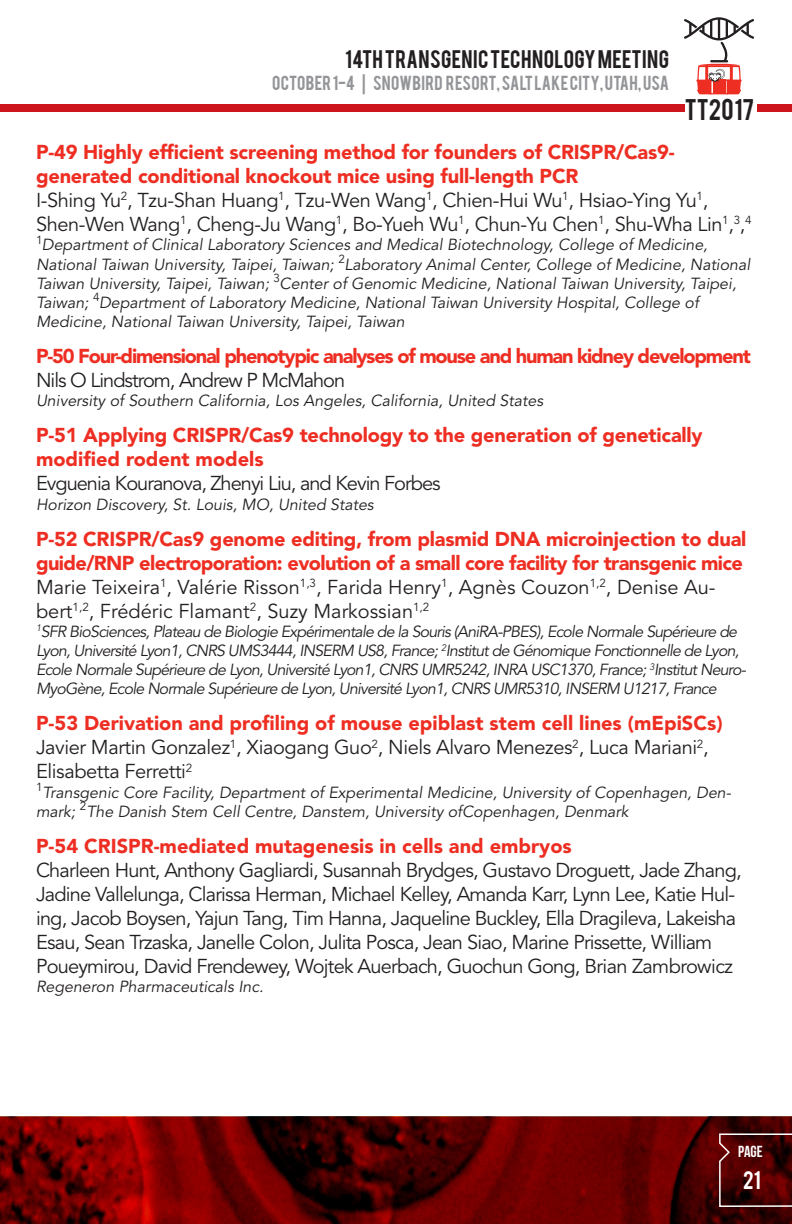
<style>
.page{position:relative;width:792px;height:1224px;background:#fff}
.page>*{position:absolute;margin:0;border:0;box-sizing:border-box;transform-origin:0 0}
.t1{font:23.6px "Bebas";color:#231f20}
.Paragraph_Style_1{font:20px/24px "Avenir LT Std";letter-spacing:-.04em;color:#231f20}
.Paragraph_Style_1-2{font:900 20px/24px "Avenir LT Std";letter-spacing:-.01em;color:#ee2e22}
.Paragraph_Style_1-3{font:20px/24px "Avenir LT Std";letter-spacing:-.02em;color:#231f20}
.Paragraph_Style_1-4{font:900 20px/24px "Avenir LT Std";letter-spacing:-.03em;color:#ee2e22}
.Paragraph_Style_1-5{font:20px/24px "Avenir LT Std";color:#231f20}
.Paragraph_Style_1-6{font:900 20px "Avenir LT Std";letter-spacing:-.06em;color:#ee2e22}
.t2{font:20px "Bebas";letter-spacing:.015em;color:#231f20}
.t3{font:20px "Bebas";color:#fff}
.Paragraph_Style_1-7{font:italic 16px/19.2px "Avenir LT Std";color:#231f20}
.Paragraph_Style_1-8{font:italic 16px/19.2px "Avenir LT Std";letter-spacing:-.05em;color:#231f20}
.t4{font:16px "Bebas";letter-spacing:.02em;color:#939598}
.t5{font:16px "Bebas Neue";color:#fff}
</style>
<div class="page">
<img style="left:0;top:1116px;width:792px;height:108px">
<div style="left:0;top:104px;width:792px;height:8px;background:#cd151d"></div>
<svg style="left:718px;top:1133px;width:74px;height:75px;background:#520f0f"></svg>
<div style="left:685px;top:90px;width:72px;height:36px;background:#fff"></div>
<svg style="left:684px;top:17px;width:70px;height:77px"></svg>
<p class="t2" style="left:345px;top:45px;width:325px">14TH TRANSGENIC TECHNOLOGY MEETING</p>
<p class="t4" style="left:272px;top:72px;width:399px">OCTOBER 1-4 | SNOWBIRD RESORT, SALT LAKE CITY, UTAH, USA</p>
<h1 class="t1" style="left:685px;top:92px;width:71px">TT2017</h1>
<p class="Paragraph_Style_1-2" style="left:36px;top:140px;width:640px">P-49 Highly efficient screening method for founders of CRISPR/Cas9-</p>
<p class="Paragraph_Style_1-2" style="left:36px;top:164px;width:544px">generated conditional knockout mice using full-length PCR</p>
<p class="Paragraph_Style_1-3" style="left:36px;top:189px;width:717px">I-Shing Yu<sup>2</sup>, Tzu-Shan Huang<sup>1</sup>, Tzu-Wen Wang<sup>1</sup>, Chien-Hui Wu<sup>1</sup>, Hsiao-Ying Yu<sup>1</sup>,<br>Shen-Wen Wang<sup>1</sup>, Cheng-Ju Wang<sup>1</sup>, Bo-Yueh Wu<sup>1</sup>, Chun-Yu Chen<sup>1</sup>, Shu-Wha Lin<sup>1</sup>,<sup>3</sup>,<sup>4</sup></p>
<p class="Paragraph_Style_1-7" style="left:36px;top:236px;width:716px"><sup>1</sup>Department of Clinical Laboratory Sciences and Medical Biotechnology, College of Medicine, National Taiwan University, Taipei, Taiwan; <sup>2</sup>Laboratory Animal Center, College of Medicine, National Taiwan University, Taipei, Taiwan; <sup>3</sup>Center of Genomic Medicine, National Taiwan University, Taipei, Taiwan; <sup>4</sup>Department of Laboratory Medicine, National Taiwan University Hospital, College of</p>
<p class="Paragraph_Style_1-7" style="left:36px;top:312px;width:370px">Medicine, National Taiwan University, Taipei, Taiwan</p>
<p class="Paragraph_Style_1-6" style="left:36px;top:344px;width:716px">P-50 Four-dimensional phenotypic analyses of mouse and human kidney development</p>
<p class="Paragraph_Style_1" style="left:36px;top:369px;width:311px">Nils O Lindstrom, Andrew P McMahon</p>
<p class="Paragraph_Style_1-7" style="left:36px;top:392px;width:509px">University of Southern California, Los Angeles, California, United States</p>
<p class="Paragraph_Style_1-2" style="left:36px;top:423px;width:668px">P-51 Applying CRISPR/Cas9 technology to the generation of genetically modified rodent models</p>
<p class="Paragraph_Style_1" style="left:36px;top:472px;width:406px">Evguenia Kouranova, Zhenyi Liu, and Kevin Forbes</p>
<p class="Paragraph_Style_1-7" style="left:36px;top:495px;width:339px">Horizon Discovery, St. Louis, MO, United States</p>
<p class="Paragraph_Style_1-4" style="left:36px;top:526px;width:712px">P-52 CRISPR/Cas9 genome editing, from plasmid DNA microinjection to dual guide/RNP electroporation: evolution of a small core facility for transgenic mice</p>
<p class="Paragraph_Style_1-5" style="left:36px;top:575px;width:681px">Marie Teixeira<sup>1</sup>, Valérie Risson<sup>1,3</sup>, Farida Henry<sup>1</sup>, Agnès Couzon<sup>1,2</sup>, Denise Au&shy;bert<sup>1,2</sup>, Frédéric Flamant<sup>2</sup>, Suzy Markossian<sup>1,2</sup></p>
<p class="Paragraph_Style_1-8" style="left:36px;top:622px;width:712px"><sup>1</sup>SFR BioSciences, Plateau de Biologie Expérimentale de la Souris (AniRA-PBES), Ecole Normale Supérieure de Lyon, Université Lyon1, CNRS UMS3444, INSERM US8, France; <sup>2</sup>Institut de Génomique Fonctionnelle de Lyon, Ecole Normale Supérieure de Lyon, Université Lyon1, CNRS UMR5242, INRA USC1370, France; <sup>3</sup>Institut Neuro-MyoGène, Ecole Normale Supérieure de Lyon, Université Lyon1, CNRS UMR5310, INSERM U1217, France</p>
<p class="Paragraph_Style_1-2" style="left:36px;top:711px;width:688px">P-53 Derivation and profiling of mouse epiblast stem cell lines (mEpiSCs)</p>
<p class="Paragraph_Style_1-3" style="left:36px;top:736px;width:674px">Javier Martin Gonzalez<sup>1</sup>, Xiaogang Guo<sup>2</sup>, Niels Alvaro Menezes<sup>2</sup>, Luca Mariani<sup>2</sup>,<br>Elisabetta Ferretti<sup>2</sup></p>
<p class="Paragraph_Style_1-7" style="left:36px;top:783px;width:697px"><sup>1</sup>Transgenic Core Facility, Department of Experimental Medicine, University of Copenhagen, Den&shy;mark; <sup>2</sup>The Danish Stem Cell Centre, Danstem, University ofCopenhagen, Denmark</p>
<p class="Paragraph_Style_1-2" style="left:36px;top:834px;width:537px">P-54 CRISPR-mediated mutagenesis in cells and embryos</p>
<p class="Paragraph_Style_1" style="left:36px;top:858px;width:707px">Charleen Hunt, Anthony Gagliardi, Susannah Brydges, Gustavo Droguett, Jade Zhang, Jadine Vallelunga, Clarissa Herman, Michael Kelley, Amanda Karr, Lynn Lee, Katie Hul&shy;ing, Jacob Boysen, Yajun Tang, Tim Hanna, Jaqueline Buckley, Ella Dragileva, Lakeisha Esau, Sean Trzaska, Janelle Colon, Julita Posca, Jean Siao, Marine Prissette, William Poueymirou, David Frendewey, Wojtek Auerbach, Guochun Gong, Brian Zambrowicz</p>
<p class="Paragraph_Style_1-7" style="left:36px;top:977px;width:229px">Regeneron Pharmaceuticals Inc.</p>
<p class="t5" style="left:738px;top:1143px;width:26px">PAGE</p>
<p class="t3" style="left:743px;top:1165px;width:19px">21</p>
</div>
